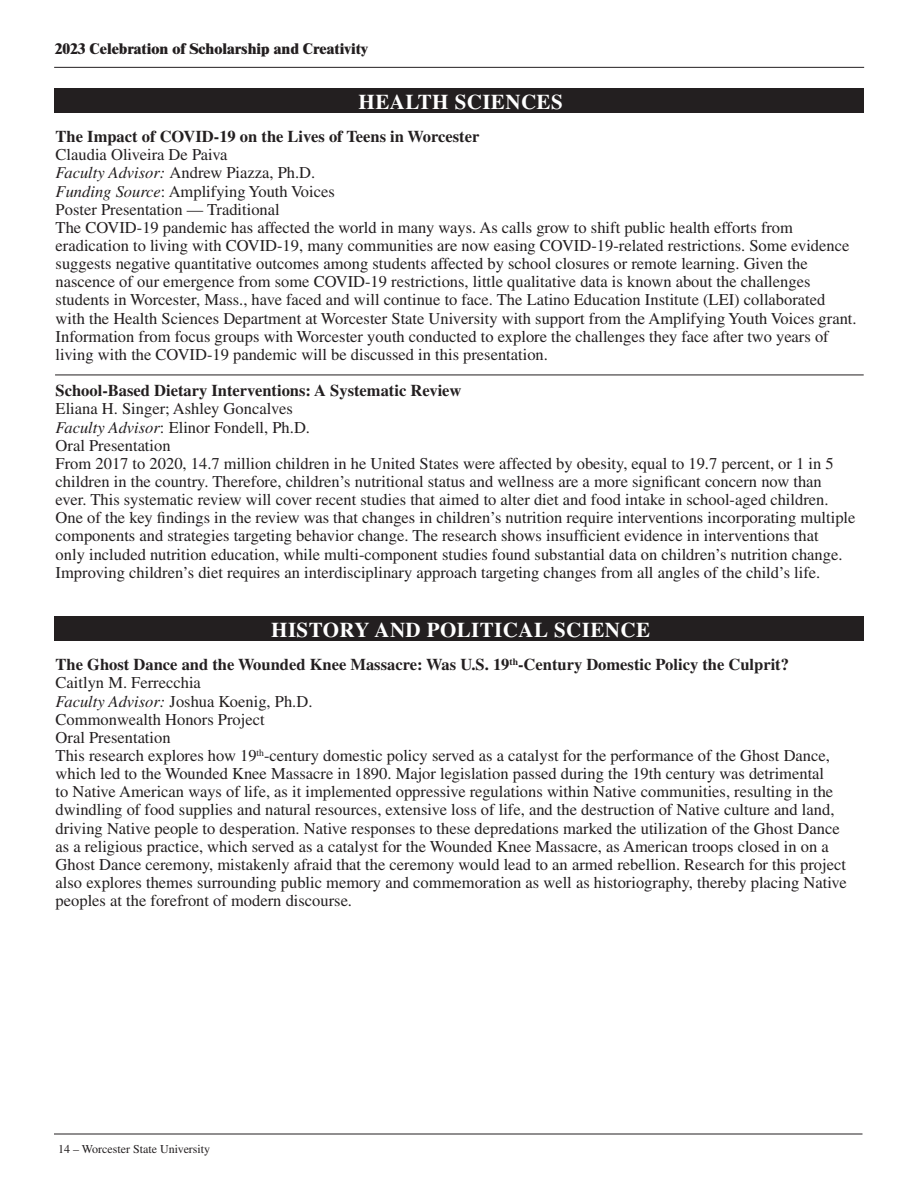
<style>
.page{position:relative;width:918px;height:1188px;background:#fff}
.page>*{position:absolute;margin:0;border:0;box-sizing:border-box;transform-origin:0 0}
.Department_Main_Head{font:700 21px "Times LT Std";letter-spacing:.02em;color:#fff}
.t1{font:16.5px/18.1px "Times LT Std";color:#231f20}
.t2{font:700 16.5px "Times LT Std";color:#231f20}
.t3{font:800 15px "Times LT Std";color:#231f20}
.t4{font:12px "Times LT Std";color:#231f20}
.s1{font-style:italic}
</style>
<div class="page">
<hr style="left:54px;top:1134px;width:808px;height:1px;background:#231f20">
<hr style="left:54px;top:67px;width:810px;height:1px;background:#231f20">
<div style="left:54px;top:88px;width:810px;height:25px;background:#231f20"></div>
<div style="left:54px;top:616px;width:810px;height:25px;background:#231f20"></div>
<hr style="left:55px;top:375px;width:809px;height:1px;background:#231f20">
<p class="t3" style="left:55px;top:40px;width:314px">2023 Celebration of Scholarship and Creativity</p>
<p class="Department_Main_Head" style="left:359px;top:89px;width:206px">HEALTH SCIENCES</p>
<p class="t2" style="left:56px;top:127px;width:425px">The Impact of COVID-19 on the Lives of Teens in Worcester</p>
<p class="t1" style="left:56px;top:146px;width:173px">Claudia Oliveira De Paiva</p>
<p class="t1" style="left:56px;top:164px;width:261px"><span class="s1">Faculty Advisor:</span> Andrew Piazza, Ph.D.</p>
<p class="t1" style="left:56px;top:182px;width:281px"><span class="s1">Funding Source</span>: Amplifying Youth Voices</p>
<p class="t1" style="left:56px;top:200px;width:226px">Poster Presentation — Traditional</p>
<p class="t1" style="left:56px;top:218px;width:803px">The COVID-19 pandemic has affected the world in many ways. As calls grow to shift public health efforts from eradication to living with COVID-19, many communities are now easing COVID-19-related restrictions. Some evidence suggests negative quantitative outcomes among students affected by school closures or remote learning. Given the nascence of our emergence from some COVID-19 restrictions, little qualitative data is known about the challenges students in Worcester, Mass., have faced and will continue to face. The Latino Education Institute (LEI) collaborated with the Health Sciences Department at Worcester State University with support from the Amplifying Youth Voices grant.<br>Information from focus groups with Worcester youth conducted to explore the challenges they face after two years of living with the COVID-19 pandemic will be discussed in this presentation.</p>
<p class="t2" style="left:56px;top:381px;width:407px">School-Based Dietary Interventions: A Systematic Review</p>
<p class="t1" style="left:56px;top:400px;width:239px">Eliana H. Singer; Ashley Goncalves</p>
<p class="t1" style="left:56px;top:418px;width:256px"><span class="s1">Faculty Advisor</span>: Elinor Fondell, Ph.D.</p>
<p class="t1" style="left:56px;top:436px;width:117px">Oral Presentation</p>
<p class="t1" style="left:56px;top:454px;width:801px">From 2017 to 2020, 14.7 million children in he United States were affected by obesity, equal to 19.7 percent, or 1 in 5 children in the country. Therefore, children’s nutritional status and wellness are a more significant concern now than ever. This systematic review will cover recent studies that aimed to alter diet and food intake in school-aged children.<br>One of the key findings in the review was that changes in children’s nutrition require interventions incorporating multiple components and strategies targeting behavior change. The research shows insufficient evidence in interventions that<br>only included nutrition education, while multi-component studies found substantial data on children’s nutrition change.<br>Improving children’s diet requires an interdisciplinary approach targeting changes from all angles of the child’s life.</p>
<p class="Department_Main_Head" style="left:271px;top:618px;width:380px">HISTORY AND POLITICAL SCIENCE</p>
<p class="t2" style="left:56px;top:655px;width:735px">The Ghost Dance and the Wounded Knee Massacre: Was U.S. 19<sup>th</sup>-Century Domestic Policy the Culprit?</p>
<p class="t1" style="left:56px;top:674px;width:147px">Caitlyn M. Ferrecchia</p>
<p class="t1" style="left:56px;top:692px;width:258px"><span class="s1">Faculty Advisor:</span> Joshua Koenig, Ph.D.</p>
<p class="t1" style="left:56px;top:710px;width:210px">Commonwealth Honors Project</p>
<p class="t1" style="left:56px;top:728px;width:117px">Oral Presentation</p>
<p class="t1" style="left:56px;top:746px;width:793px">This research explores how 19<sup>th</sup>-century domestic policy served as a catalyst for the performance of the Ghost Dance, which led to the Wounded Knee Massacre in 1890. Major legislation passed during the 19th century was detrimental<br>to Native American ways of life, as it implemented oppressive regulations within Native communities, resulting in the dwindling of food supplies and natural resources, extensive loss of life, and the destruction of Native culture and land, driving Native people to desperation. Native responses to these depredations marked the utilization of the Ghost Dance as a religious practice, which served as a catalyst for the Wounded Knee Massacre, as American troops closed in on a Ghost Dance ceremony, mistakenly afraid that the ceremony would lead to an armed rebellion. Research for this project also explores themes surrounding public memory and commemoration as well as historiography, thereby placing Native peoples at the forefront of modern discourse.</p>
<p class="t4" style="left:58px;top:1142px;width:154px">14 – Worcester State University</p>
</div>
